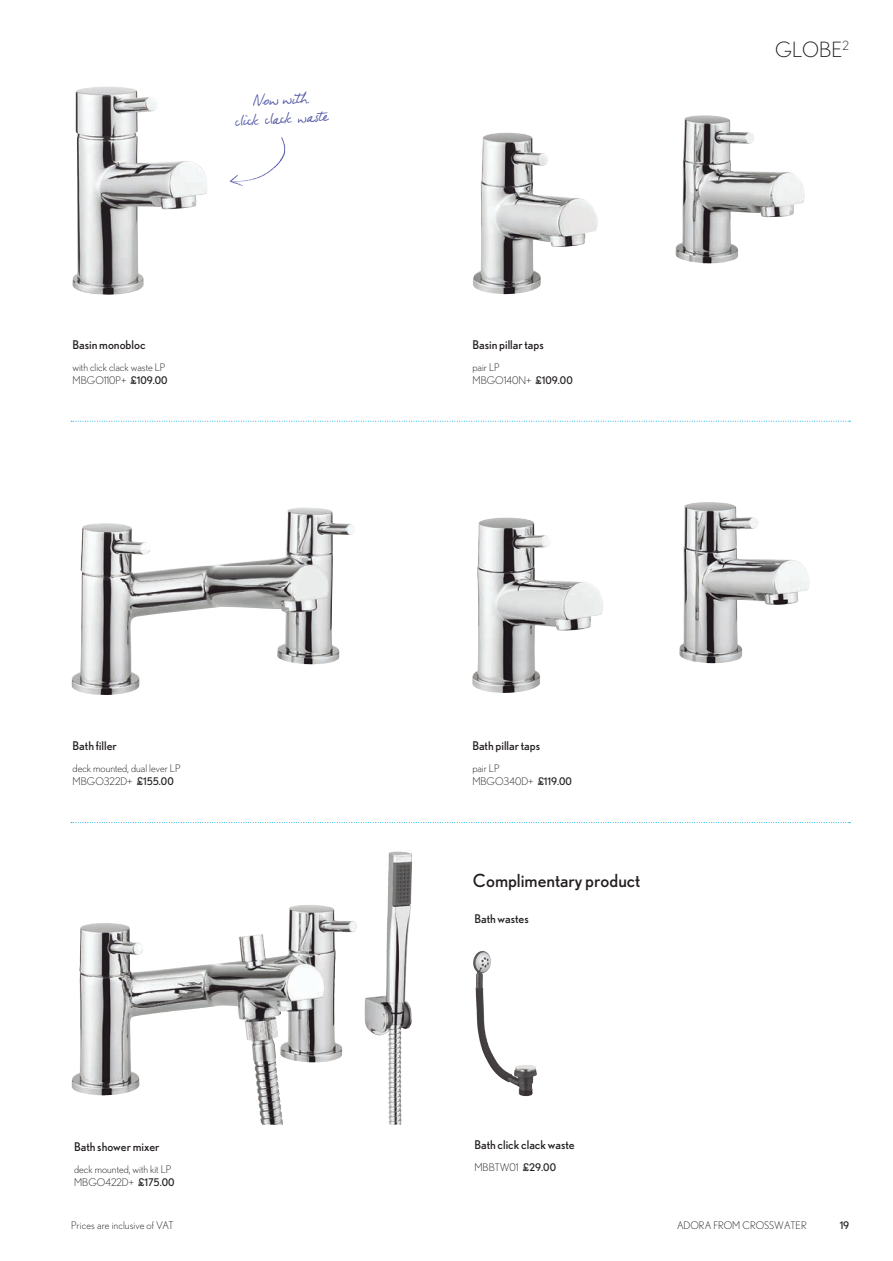
<style>
.page{position:relative;width:893px;height:1261px;background:#fff}
.page>*{position:absolute;margin:0;border:0;box-sizing:border-box;transform-origin:0 0}
.t1{font:300 21px "Nobel";color:#231f20}
.t2{font:18px "Nobel";color:#231f20}
.t3{font:17.55px/19px "Fabio Handwriting";color:#595faa;text-align:center}
.t4{font:12px "Nobel";color:#231f20}
.t5{font:300 10.5px/13.5px "Nobel";color:#231f20}
.t6{font:10.5px "Nobel";color:#231f20}
.s1{font-weight:400}
</style>
<div class="page">
<svg style="left:71px;top:421px;width:779px;height:1px"></svg>
<svg style="left:71px;top:822px;width:779px;height:1px"></svg>
<img style="left:72px;top:87px;width:135px;height:208px">
<img style="left:473px;top:115px;width:332px;height:180px">
<img style="left:71px;top:507px;width:283px;height:188px">
<img style="left:472px;top:502px;width:338px;height:191px">
<img style="left:71px;top:905px;width:235px;height:189px">
<img style="left:365px;top:852px;width:37px;height:272px">
<img style="left:473px;top:950px;width:10px;height:77px">
<svg style="left:229px;top:137px;width:57px;height:49px"></svg>
<h3 class="t3" style="left:233px;top:91px;width:95px;rotate:-3deg">Now with<br>c lick c lack waste</h3>
<p class="t4" style="left:73px;top:338px;width:74px">Basin monobloc</p>
<p class="t5" style="left:73px;top:360px;width:97px">with click clack waste LP<br>MBGO110P+ <span class="s1">£109.00</span></p>
<p class="t4" style="left:73px;top:738px;width:46px">Bath filler</p>
<p class="t5" style="left:73px;top:761px;width:109px">deck mounted, dual lever LP<br>MBGO322D+ <span class="s1">£155.00</span></p>
<p class="t4" style="left:74px;top:1139px;width:87px">Bath shower mixer</p>
<p class="t5" style="left:74px;top:1162px;width:102px">deck mounted, with kit LP<br>MBGO422D+ <span class="s1">£175.00</span></p>
<p class="t4" style="left:472px;top:338px;width:73px">Basin pillar taps</p>
<p class="t5" style="left:472px;top:360px;width:102px">pair LP<br>MBGO140N+ <span class="s1">£109.00</span></p>
<h1 class="t1" style="left:775px;top:37px;width:75px">GLOBE<sup>2</sup></h1>
<p class="t4" style="left:472px;top:738px;width:69px">Bath pillar taps</p>
<p class="t5" style="left:472px;top:761px;width:101px">pair LP<br>MBGO340D+ <span class="s1">£119.00</span></p>
<h2 class="t2" style="left:473px;top:870px;width:169px">Complimentary product</h2>
<p class="t4" style="left:474px;top:912px;width:56px">Bath wastes</p>
<p class="t4" style="left:474px;top:1137px;width:102px">Bath click clack waste</p>
<p class="t5" style="left:474px;top:1160px;width:83px">MBBTW01 <span class="s1">£29.00</span></p>
<p class="t5" style="left:71px;top:1218px;width:104px">Prices are inclusive of VAT</p>
<p class="t5" style="left:677px;top:1218px;width:131px">ADORA FROM CROSSWATER</p>
<p class="t6" style="left:840px;top:1219px;width:11px">19</p>
</div>
